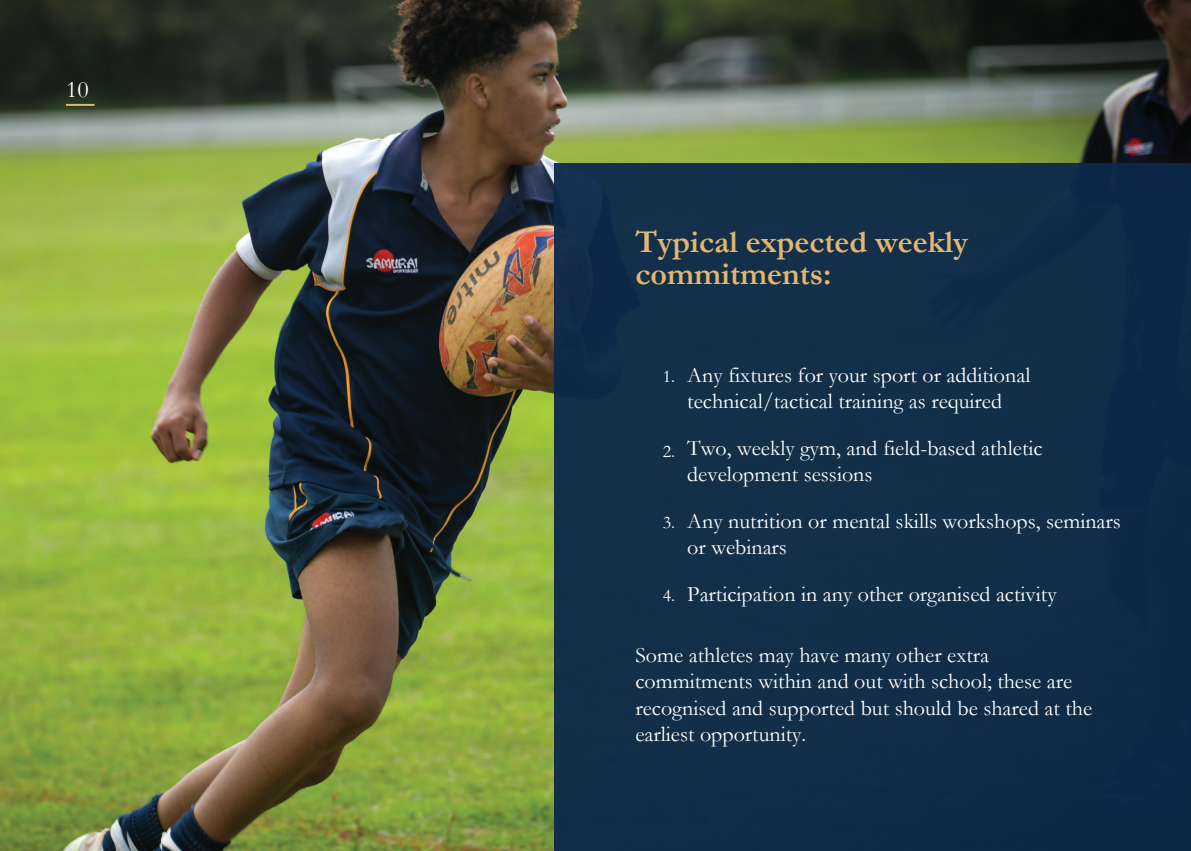
<style>
.page{position:relative;width:1191px;height:851px;background:#fff}
.page>*{position:absolute;margin:0;border:0;box-sizing:border-box;transform-origin:0 0}
.t1{font:700 32px/32px "Garamond";color:#e5b671}
.t2{font:24px "Garamond";color:#fff}
.t3{font:22px/26.4px "Garamond";color:#fff}
.t4{font:18px "Garamond";color:#fff}
</style>
<div class="page">
<img style="left:0;top:0;width:1191px;height:850px">
<div style="left:554px;top:163px;width:637px;height:687px;background:#0c284a"></div>
<hr style="left:66px;top:104px;width:29px;height:2px;background:#e5b570">
<p class="t2" style="left:66px;top:74px;width:24px">10</p>
<h1 class="t1" style="left:635px;top:225px;width:334px">Typical expected weekly commitments:</h1>
<p class="t4" style="left:663px;top:364px;width:14px">1.</p>
<p class="t4" style="left:663px;top:439px;width:14px">2.</p>
<p class="t4" style="left:663px;top:510px;width:14px">3.</p>
<p class="t4" style="left:663px;top:583px;width:14px">4.</p>
<p class="t3" style="left:687px;top:361px;width:344px">Any fixtures for your sport or additional technical/tactical training as required</p>
<p class="t3" style="left:687px;top:434px;width:357px">Two, weekly gym, and field-based athletic development sessions</p>
<p class="t3" style="left:687px;top:507px;width:435px">Any nutrition or mental skills workshops, seminars or webinars</p>
<p class="t3" style="left:687px;top:579px;width:371px">Participation in any other organised activity</p>
<p class="t3" style="left:635px;top:641px;width:458px">Some athletes may have many other extra commitments within and out with school; these are recognised and supported but should be shared at the earliest opportunity.</p>
</div>
